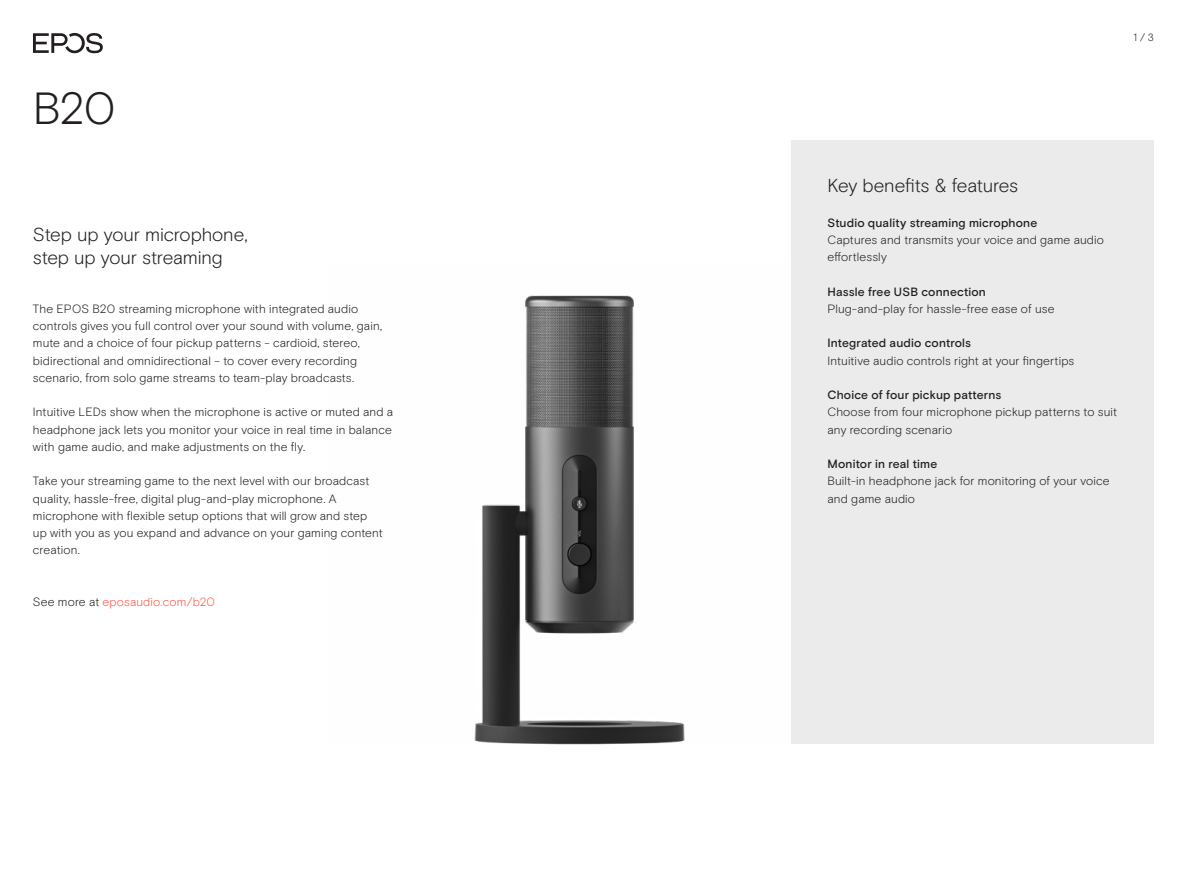
<style>
.page{position:relative;width:1187px;height:893px;background:#fff}
.page>*{position:absolute;margin:0;border:0;box-sizing:border-box;transform-origin:0 0}
.t1{font:300 45px "EPOS Basis";color:#231f20}
.t2{font:300 18.75px/22.5px "EPOS Basis";letter-spacing:-.01em;color:#231f20}
.t3{font:300 12px/17.2px "EPOS Basis";letter-spacing:.01em;color:#231f20}
.t4{font:500 12px "EPOS Basis";letter-spacing:.015em;color:#231f20}
.t5{font:300 12px "EPOS Basis";letter-spacing:.01em;color:#ff5549}
.t6{font:300 10.5px "EPOS Basis";color:#231f20}
.s1{color:#231f20}
</style>
<div class="page">
<img style="left:474px;top:295px;width:211px;height:449px">
<svg style="left:33px;top:33px;width:70px;height:20px"></svg>
<div style="left:791px;top:140px;width:362px;height:604px;background:#ebebeb"></div>
<h1 class="t1" style="left:33px;top:82px;width:84px">B20</h1>
<h2 class="t2" style="left:33px;top:224px;width:216px">Step up your microphone, step up your streaming</h2>
<p class="t3" style="left:33px;top:300px;width:351px">The EPOS B20 streaming microphone with integrated audio controls gives you full control over your sound with volume, gain, mute and a choice of four pickup patterns - cardioid, stereo, bidirectional and omnidirectional – to cover every recording scenario, from solo game streams to team-play broadcasts.</p>
<p class="t3" style="left:33px;top:404px;width:362px;text-align:justify">Intuitive LEDs show when the microphone is active or muted and a headphone jack lets you monitor your voice in real time in balance with game audio, and make adjustments on the fly.</p>
<p class="t3" style="left:33px;top:473px;width:351px">Take your streaming game to the next level with our broadcast quality, hassle-free, digital plug-and-play microphone. A microphone with flexible setup options that will grow and step up with you as you expand and advance on your gaming content creation.</p>
<p class="t5" style="left:33px;top:595px;width:184px"><span class="s1">See more at</span> eposaudio.com/b20</p>
<p class="t6" style="left:1133px;top:31px;width:22px">1 / 3</p>
<h2 class="t2" style="left:827px;top:174px;width:192px">Key benefits &amp; features</h2>
<p class="t4" style="left:827px;top:215px;width:211px">Studio quality streaming microphone</p>
<p class="t3" style="left:827px;top:231px;width:278px">Captures and transmits your voice and game audio effortlessly</p>
<p class="t4" style="left:827px;top:284px;width:160px">Hassle free USB connection</p>
<p class="t3" style="left:827px;top:300px;width:228px">Plug-and-play for hassle-free ease of use</p>
<p class="t4" style="left:827px;top:336px;width:145px">Integrated audio controls</p>
<p class="t3" style="left:827px;top:352px;width:248px">Intuitive audio controls right at your fingertips</p>
<p class="t4" style="left:827px;top:388px;width:175px">Choice of four pickup patterns</p>
<p class="t3" style="left:827px;top:404px;width:291px">Choose from four microphone pickup patterns to suit any recording scenario</p>
<p class="t4" style="left:827px;top:457px;width:111px">Monitor in real time</p>
<p class="t3" style="left:827px;top:473px;width:284px">Built-in headphone jack for monitoring of your voice and game audio</p>
</div>
